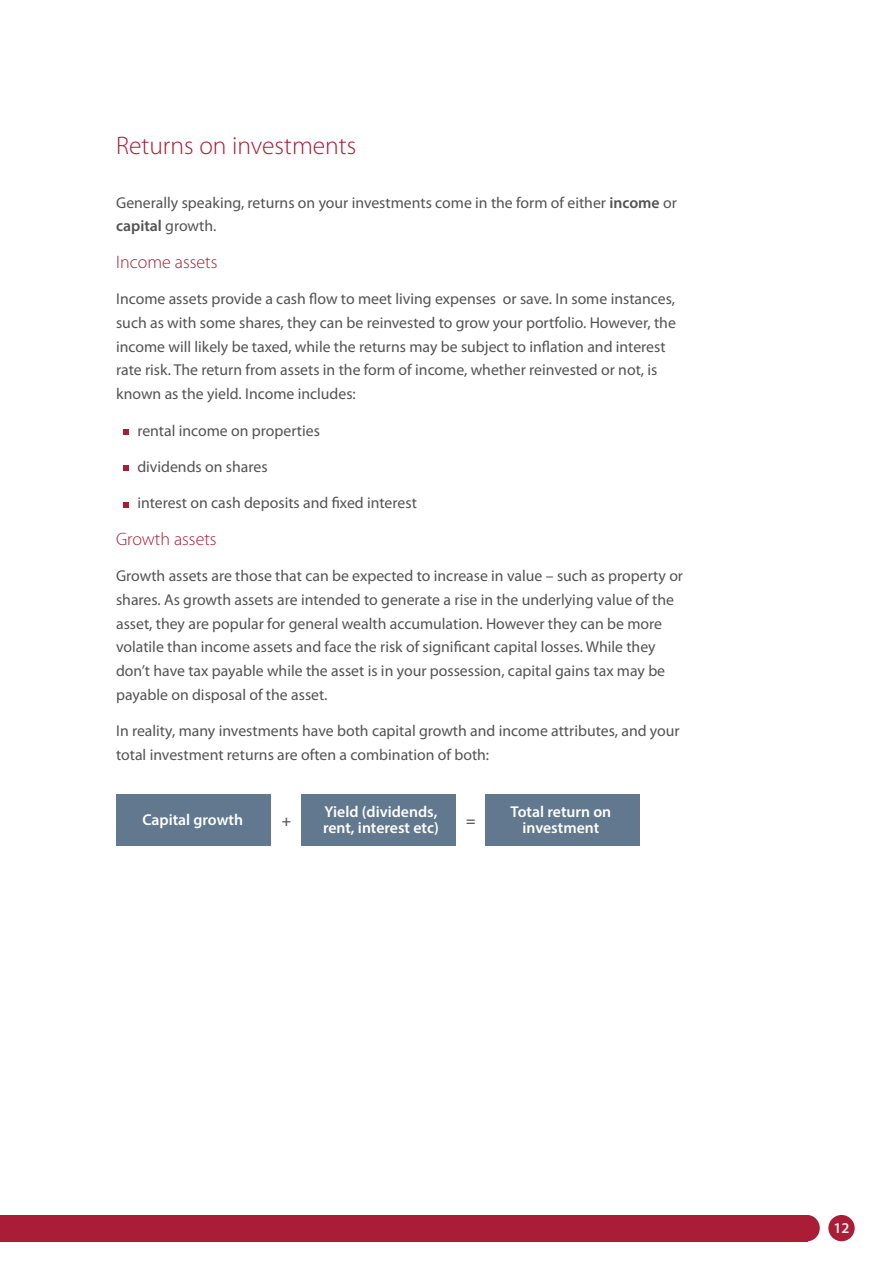
<style>
.page{position:relative;width:893px;height:1263px;background:#fff}
.page>*{position:absolute;margin:0;border:0;box-sizing:border-box;transform-origin:0 0}
.t1{font:300 25.5px "Myriad Pro";color:#aa1d36}
.t2{font:300 18px "Myriad Pro";color:#aa1d36}
.t3{font:15.75px/23.7px "Myriad Pro";color:#535353}
.t4{font:600 15.75px/16.5px "Myriad Pro";color:#fff}
.t5{font:600 15.75px "Myriad Pro";color:#57585a}
.t6{font:600 15px "Myriad Pro";color:#ebebec}
.s1{font-weight:600}
</style>
<div class="page">
<div style="left:0;top:1215px;width:807px;height:26px;background:#aa1d36"></div>
<div style="left:794px;top:1215px;width:26px;height:26px;background:#aa1d36;border-radius:50%"></div>
<div style="left:828px;top:1215px;width:27px;height:26px;background:#aa1d36;border-radius:50%"></div>
<svg style="left:123px;top:429px;width:6px;height:6px"></svg>
<svg style="left:123px;top:465px;width:6px;height:6px"></svg>
<svg style="left:123px;top:502px;width:6px;height:6px"></svg>
<div style="left:116px;top:794px;width:155px;height:52px;background:#61788f"></div>
<div style="left:301px;top:794px;width:154px;height:52px;background:#61788f"></div>
<div style="left:485px;top:794px;width:155px;height:52px;background:#61788f"></div>
<h1 class="t1" style="left:116px;top:132px;width:242px">Returns on investments</h1>
<p class="t3" style="left:116px;top:190px;width:562px">Generally speaking, returns on your investments come in the form of either <span class="s1">income</span> or <span class="s1">capital</span> growth.</p>
<p class="t2" style="left:116px;top:252px;width:103px">Income assets</p>
<p class="t3" style="left:116px;top:287px;width:561px">Income assets provide a cash flow to meet living expenses or save. In some instances, such as with some shares, they can be reinvested to grow your portfolio. However, the income will likely be taxed, while the returns may be subject to inflation and interest rate risk. The return from assets in the form of income, whether reinvested or not, is known as the yield. Income includes:</p>
<p class="t3" style="left:137px;top:418px;width:184px">rental income on properties</p>
<p class="t3" style="left:137px;top:455px;width:132px">dividends on shares</p>
<p class="t3" style="left:137px;top:491px;width:281px">interest on cash deposits and fixed interest</p>
<p class="t2" style="left:116px;top:529px;width:102px">Growth assets</p>
<p class="t3" style="left:116px;top:564px;width:568px">Growth assets are those that can be expected to increase in value – such as property or shares. As growth assets are intended to generate a rise in the underlying value of the asset, they are popular for general wealth accumulation. However they can be more volatile than income assets and face the risk of significant capital losses. While they don’t have tax payable while the asset is in your possession, capital gains tax may be payable on disposal of the asset.</p>
<p class="t3" style="left:116px;top:719px;width:565px">In reality, many investments have both capital growth and income attributes, and your total investment returns are often a combination of both:</p>
<p class="t4" style="left:323px;top:803px;width:117px">Yield (dividends, rent, interest etc)</p>
<p class="t4" style="left:511px;top:803px;width:102px;text-align:center">Total return on investment</p>
<p class="t4" style="left:142px;top:811px;width:102px">Capital growth</p>
<p class="t5" style="left:282px;top:811px;width:11px">+</p>
<p class="t5" style="left:466px;top:811px;width:11px">=</p>
<p class="t6" style="left:833px;top:1218px;width:18px">12</p>
</div>
